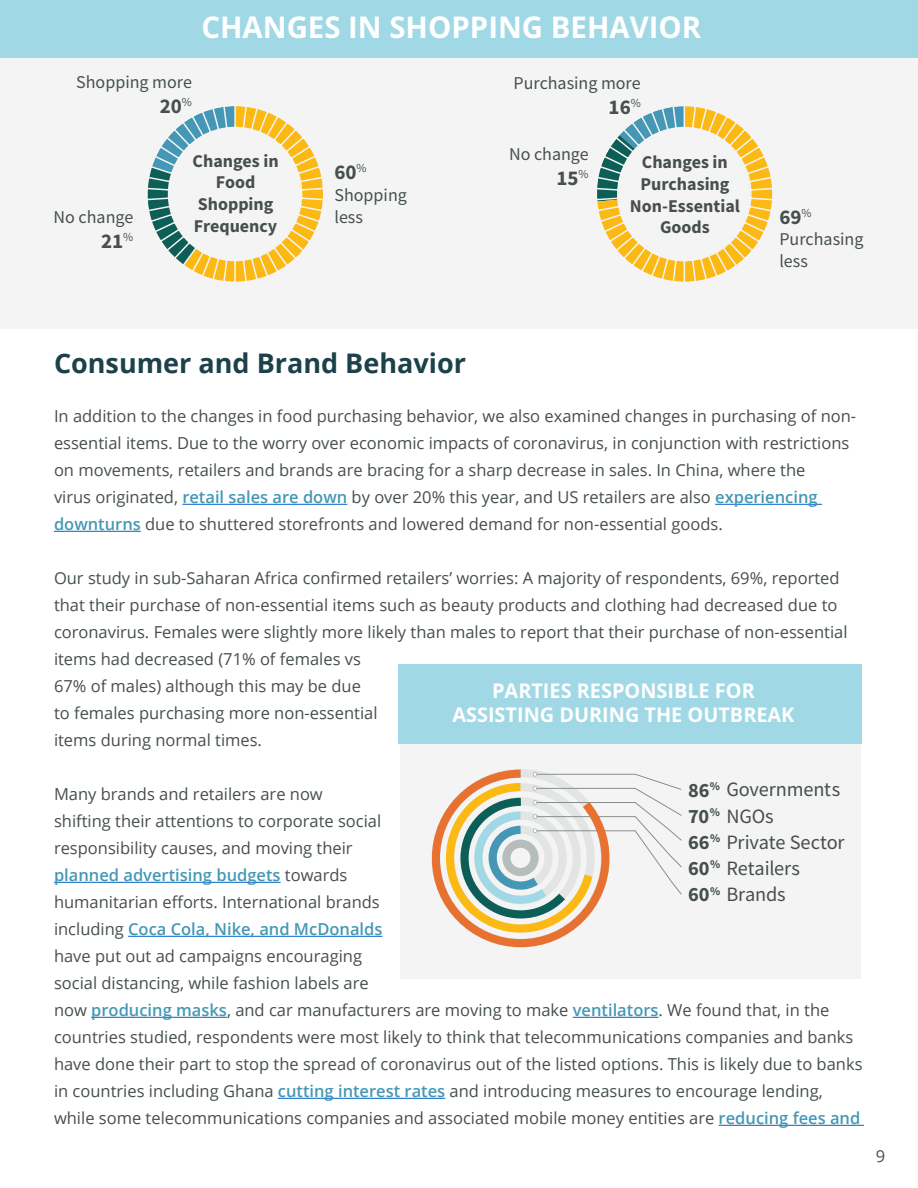
<style>
.page{position:relative;width:918px;height:1188px;background:#fff}
.page>*{position:absolute;margin:0;border:0;box-sizing:border-box;transform-origin:0 0}
.t1{font:700 30px "Open Sans";color:#fff}
.t2{font:700 27px "Open Sans";color:#1c414b}
.t3{font:700 21px "Source Sans Pro";color:#474f4f}
.t4{font:20.4px/26.1px "Source Sans Pro";letter-spacing:-.01em;color:#474f4e}
.t5{font:700 20.25px/24.5px "Open Sans";color:#fff;text-align:center}
.t6{font:18px/21.6px "Source Sans Pro";color:#474f4f}
.t7{font:700 18px/21.6px "Source Sans Pro";color:#474f4e;text-align:center}
.t8{font:16.5px/27px "Open Sans";color:#464e4e}
.s1{font-weight:600;color:#4498b6}
.s2{font-weight:700}
</style>
<div class="page">
<div style="left:0;top:58px;width:918px;height:270px;background:#f4f4f5"></div>
<div style="left:0;top:0;width:918px;height:57px;background:#a1d8e5"></div>
<svg style="left:597px;top:106px;width:176px;height:176px"></svg>
<svg style="left:147px;top:106px;width:176px;height:176px"></svg>
<hr style="left:182px;top:504px;width:165px;height:1px;background:#0563c1">
<hr style="left:715px;top:504px;width:107px;height:1px;background:#0563c1">
<hr style="left:54px;top:531px;width:87px;height:1px;background:#0563c1">
<hr style="left:54px;top:882px;width:227px;height:1px;background:#0563c1">
<hr style="left:128px;top:936px;width:254px;height:1px;background:#0563c1">
<hr style="left:91px;top:1017px;width:136px;height:1px;background:#0563c1">
<hr style="left:573px;top:1017px;width:86px;height:1px;background:#0563c1">
<hr style="left:278px;top:1098px;width:167px;height:1px;background:#0563c1">
<hr style="left:719px;top:1125px;width:145px;height:1px;background:#0563c1">
<div style="left:400px;top:680px;width:461px;height:299px;background:#f4f4f5"></div>
<div style="left:399px;top:664px;width:462px;height:79px;background:#a1d8e5"></div>
<svg style="left:431px;top:769px;width:251px;height:179px"></svg>
<h1 class="t1" style="left:201px;top:6px;width:501px">CHANGES IN SHOPPING BEHAVIOR</h1>
<p class="t6" style="left:76px;top:73px;width:117px">Shopping more</p>
<p class="t3" style="left:160px;top:98px;width:34px">20<sup>%</sup></p>
<p class="t6" style="left:54px;top:207px;width:81px">No change</p>
<p class="t3" style="left:101px;top:233px;width:34px">21<sup>%</sup></p>
<p class="t7" style="left:193px;top:151px;width:87px">Changes in<br>Food<br>Shopping<br>Frequency</p>
<p class="t3" style="left:334px;top:164px;width:34px">60<sup>%</sup></p>
<p class="t6" style="left:334px;top:186px;width:74px">Shopping less</p>
<p class="t6" style="left:514px;top:73px;width:129px">Purchasing more</p>
<p class="t3" style="left:609px;top:99px;width:34px">16<sup>%</sup></p>
<p class="t6" style="left:509px;top:145px;width:81px">No change</p>
<p class="t3" style="left:556px;top:170px;width:34px">15<sup>%</sup></p>
<p class="t7" style="left:630px;top:153px;width:112px">Changes in<br>Purchasing<br>Non-Essential<br>Goods</p>
<p class="t3" style="left:779px;top:209px;width:34px">69<sup>%</sup></p>
<p class="t6" style="left:779px;top:230px;width:86px">Purchasing less</p>
<h2 class="t2" style="left:54px;top:345px;width:413px">Consumer and Brand Behavior</h2>
<p class="t8" style="left:54px;top:402px;width:804px">In addition to the changes in food purchasing behavior, we also examined changes in purchasing of non&shy;essential items. Due to the worry over economic impacts of coronavirus, in conjunction with restrictions on movements, retailers and brands are bracing for a sharp decrease in sales. In China, where the<br>virus originated, <span class="s1">retail sales are down</span> by over 20% this year, and US retailers are also <span class="s1">experiencing downturns</span> due to shuttered storefronts and lowered demand for non-essential goods.</p>
<p class="t8" style="left:54px;top:564px;width:795px">Our study in sub-Saharan Africa confirmed retailers’ worries: A majority of respondents, 69%, reported that their purchase of non-essential items such as beauty products and clothing had decreased due to coronavirus. Females were slightly more likely than males to report that their purchase of non-essential items had decreased (71% of females vs<br>67% of males) although this may be due<br>to females purchasing more non-essential<br>items during normal times.</p>
<p class="t8" style="left:54px;top:780px;width:810px">Many brands and retailers are now<br>shifting their attentions to corporate social<br>responsibility causes, and moving their<br><span class="s1">planned advertising budgets</span> towards<br>humanitarian efforts. International brands<br>including <span class="s1">Coca Cola, Nike, and McDonalds<br></span>have put out ad campaigns encouraging<br>social distancing, while fashion labels are<br>now <span class="s1">producing masks</span>, and car manufacturers are moving to make <span class="s1">ventilators</span>. We found that, in the countries studied, respondents were most likely to think that telecommunications companies and banks have done their part to stop the spread of coronavirus out of the listed options. This is likely due to banks in countries including Ghana <span class="s1">cutting interest rates</span> and introducing measures to encourage lending, while some telecommunications companies and associated mobile money entities are <span class="s1">reducing fees and</span></p>
<p class="t5" style="left:452px;top:678px;width:344px">PARTIES RESPONSIBLE FOR<br>ASSISTING DURING THE OUTBREAK</p>
<p class="t4" style="left:688px;top:778px;width:158px"><span class="s2">86</span><sup>%</sup> Governments<br><span class="s2">70</span><sup>%</sup> NGOs<br><span class="s2">66</span><sup>%</sup> Private Sector<br><span class="s2">60</span><sup>%</sup> Retailers<br><span class="s2">60</span><sup>%</sup> Brands</p>
<p class="t8" style="left:876px;top:1142px;width:11px">9</p>
</div>
